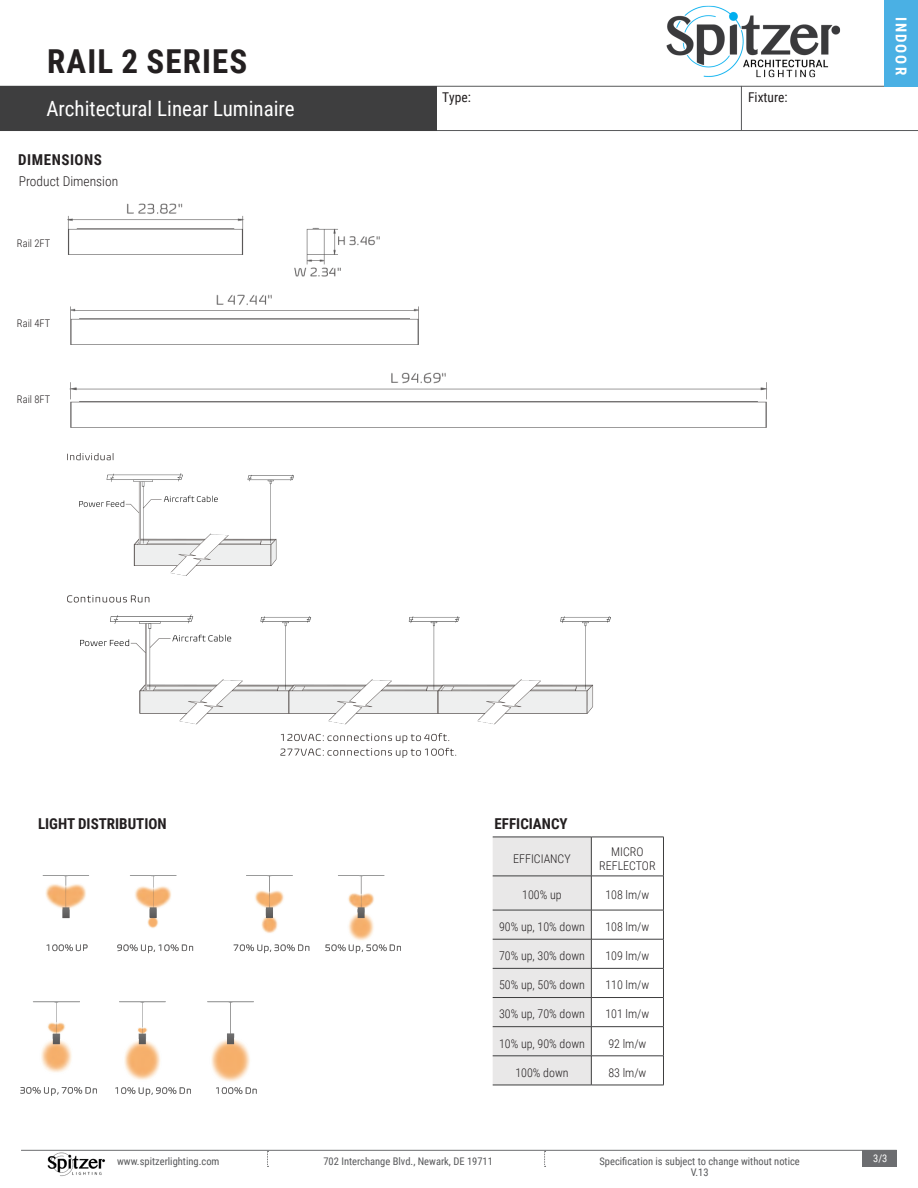
<style>
.page{position:relative;width:918px;height:1188px;background:#fff}
.page>*{position:absolute;margin:0;border:0;box-sizing:border-box;transform-origin:0 0}
.t1{font:700 33px "Roboto Condensed";letter-spacing:.035em;color:#231f20}
.t2{font:21px "Roboto Condensed";color:#fff}
.t3{font:700 15px "Roboto Condensed";color:#231f20}
.t4{font:700 15px "Roboto Condensed";letter-spacing:.035em;color:#231f20}
.t5{font:700 15px "Roboto Condensed";letter-spacing:.135em;color:#fff}
.t6{font:300 13.5px "Roboto Condensed";color:#231f20}
.t7{font:13.5px "Roboto Condensed";color:#231f20}
.t8{font:300 12px "Roboto Condensed";color:#231f20}
.t9{font:10.5px "Roboto Condensed";color:#57585a}
.t10{font:300 10.5px "Roboto Condensed";color:#231f20}
.t11{font:10.5px "Roboto Condensed";color:#fff}
</style>
<div class="page">
<hr style="left:0;top:130px;width:918px;height:1px;background:#57585a">
<hr style="left:0;top:86px;width:918px;height:1px;background:#57585a">
<hr style="left:741px;top:86px;width:1px;height:44px;background:#57585a">
<div style="left:0;top:86px;width:436px;height:45px;background:#3e3e3f"></div>
<hr style="left:21px;top:1150px;width:876px;height:1px;background:#6c6d70">
<div style="left:862px;top:1150px;width:35px;height:17px;background:#6c6d70"></div>
<svg style="left:267px;top:1151px;width:1px;height:16px"></svg>
<svg style="left:544px;top:1151px;width:2px;height:16px"></svg>
<div style="left:885px;top:0;width:33px;height:86px;background:#4ab0e4"></div>
<img style="left:666px;top:0;width:219px;height:83px">
<img style="left:47px;top:1152px;width:58px;height:25px">
<img style="left:68px;top:203px;width:699px;height:251px">
<hr style="left:591px;top:837px;width:73px;height:1px;background:#3e3e3f">
<hr style="left:663px;top:837px;width:1px;height:39px;background:#3e3e3f">
<hr style="left:591px;top:876px;width:73px;height:1px;background:#3e3e3f">
<hr style="left:663px;top:876px;width:1px;height:34px;background:#3e3e3f">
<hr style="left:591px;top:910px;width:73px;height:1px;background:#3e3e3f">
<hr style="left:591px;top:939px;width:73px;height:1px;background:#3e3e3f">
<hr style="left:591px;top:968px;width:73px;height:1px;background:#3e3e3f">
<hr style="left:591px;top:997px;width:73px;height:1px;background:#3e3e3f">
<hr style="left:591px;top:1026px;width:73px;height:1px;background:#3e3e3f">
<hr style="left:591px;top:1056px;width:73px;height:1px;background:#3e3e3f">
<div style="left:493px;top:837px;width:99px;height:248px;background:#e9e8e8"></div>
<svg style="left:663px;top:910px;width:1px;height:175px"></svg>
<hr style="left:493px;top:1085px;width:98px;height:1px;background:#3e3e3f">
<hr style="left:591px;top:1085px;width:73px;height:1px;background:#3e3e3f">
<img style="left:42px;top:875px;width:152px;height:79px">
<img style="left:233px;top:875px;width:168px;height:79px">
<img style="left:115px;top:1001px;width:142px;height:94px">
<img style="left:21px;top:1001px;width:76px;height:94px">
<img style="left:70px;top:454px;width:224px;height:121px">
<img style="left:68px;top:596px;width:543px;height:162px">
<p class="t1" style="left:47px;top:38px;width:202px">RAIL 2 SERIES</p>
<p class="t2" style="left:47px;top:93px;width:250px">Architectural Linear Luminaire</p>
<p class="t4" style="left:18px;top:149px;width:85px">DIMENSIONS</p>
<p class="t6" style="left:19px;top:172px;width:101px">Product Dimension</p>
<p class="t10" style="left:17px;top:236px;width:35px">Rail 2FT</p>
<p class="t10" style="left:17px;top:316px;width:35px">Rail 4FT</p>
<p class="t10" style="left:17px;top:392px;width:35px">Rail 8FT</p>
<p class="t7" style="left:442px;top:88px;width:30px">Type:</p>
<p class="t7" style="left:748px;top:88px;width:41px">Fixture:</p>
<p class="t5" style="left:912px;top:17px;width:60px;rotate:90deg">INDOOR</p>
<p class="t3" style="left:38px;top:813px;width:130px">LIGHT DISTRIBUTION</p>
<p class="t3" style="left:495px;top:813px;width:75px">EFFICIANCY</p>
<p class="t8" style="left:513px;top:850px;width:59px">EFFICIANCY</p>
<p class="t8" style="left:611px;top:843px;width:34px">MICRO</p>
<p class="t8" style="left:599px;top:857px;width:58px">REFLECTOR</p>
<p class="t8" style="left:522px;top:887px;width:41px">100% up</p>
<p class="t8" style="left:605px;top:887px;width:45px">108 lm/w</p>
<p class="t8" style="left:499px;top:918px;width:88px">90% up, 10% down</p>
<p class="t8" style="left:605px;top:918px;width:45px">108 lm/w</p>
<p class="t8" style="left:499px;top:947px;width:88px">70% up, 30% down</p>
<p class="t8" style="left:605px;top:947px;width:45px">109 lm/w</p>
<p class="t8" style="left:499px;top:977px;width:88px">50% up, 50% down</p>
<p class="t8" style="left:605px;top:977px;width:45px">110 lm/w</p>
<p class="t8" style="left:499px;top:1006px;width:88px">30% up, 70% down</p>
<p class="t8" style="left:605px;top:1006px;width:45px">101 lm/w</p>
<p class="t8" style="left:499px;top:1035px;width:88px">10% up, 90% down</p>
<p class="t8" style="left:608px;top:1035px;width:40px">92 lm/w</p>
<p class="t8" style="left:515px;top:1064px;width:55px">100% down</p>
<p class="t8" style="left:608px;top:1064px;width:40px">83 lm/w</p>
<p class="t9" style="left:117px;top:1154px;width:104px">www.spitzerlighting.com</p>
<p class="t11" style="left:873px;top:1151px;width:16px">3/3</p>
<p class="t9" style="left:323px;top:1154px;width:171px">702 Interchange Blvd., Newark, DE 19711</p>
<p class="t9" style="left:599px;top:1154px;width:202px">Specification is subject to change without notice</p>
<p class="t9" style="left:691px;top:1164px;width:19px">V.13</p>
</div>
